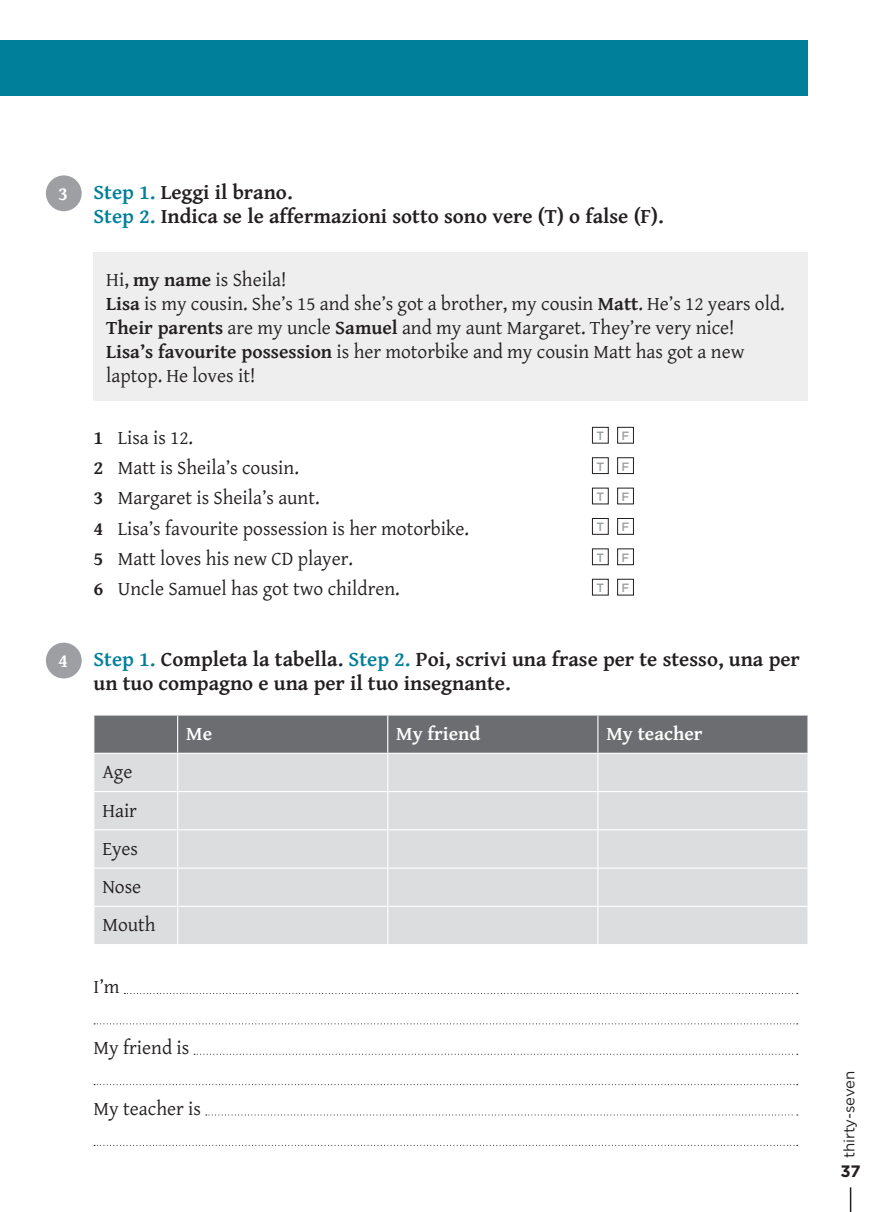
<style>
.page{position:relative;width:893px;height:1212px;background:#fff}
.page>*{position:absolute;margin:0;border:0;box-sizing:border-box;transform-origin:0 0}
.t1{font:700 21px/24px "Kind 06";color:#231f20}
.t2{font:19.5px/24px "Kind 10";color:#231f20}
.t3{font:700 19.5px "Kind 10";color:#fff}
.t4{font:700 16.5px "Gotham";color:#231f20}
.t5{font:15px "Gotham";letter-spacing:-.005em;color:#231f20}
.t6{font:500 12px "Gotham";color:#9d9fa2}
.s1{font-family:"Kind 10";color:#007f9b}
.s2{font-weight:700}
</style>
<div class="page">
<div style="left:0;top:40px;width:808px;height:56px;background:#007f9b"></div>
<svg style="left:850px;top:1187px;width:1px;height:25px"></svg>
<div style="left:94px;top:252px;width:714px;height:148px;background:#eeeeef"></div>
<div style="left:46px;top:175px;width:36px;height:36px;background:#9d9fa2;border-radius:50%"></div>
<div style="left:46px;top:643px;width:36px;height:35px;background:#9d9fa2;border-radius:50%"></div>
<div style="left:592px;top:427px;width:17px;height:16px;border:1px solid #231f20"></div>
<div style="left:617px;top:427px;width:17px;height:16px;border:1px solid #231f20"></div>
<div style="left:592px;top:457px;width:17px;height:17px;border:1px solid #231f20"></div>
<div style="left:617px;top:457px;width:17px;height:17px;border:1px solid #231f20"></div>
<div style="left:592px;top:488px;width:17px;height:16px;border:1px solid #231f20"></div>
<div style="left:617px;top:488px;width:17px;height:16px;border:1px solid #231f20"></div>
<div style="left:592px;top:518px;width:17px;height:17px;border:1px solid #231f20"></div>
<div style="left:617px;top:518px;width:17px;height:17px;border:1px solid #231f20"></div>
<div style="left:592px;top:548px;width:17px;height:17px;border:1px solid #231f20"></div>
<div style="left:617px;top:548px;width:17px;height:17px;border:1px solid #231f20"></div>
<div style="left:592px;top:579px;width:17px;height:16px;border:1px solid #231f20"></div>
<div style="left:617px;top:579px;width:17px;height:16px;border:1px solid #231f20"></div>
<div style="left:94px;top:715px;width:713px;height:38px;background:#6c6d70"></div>
<div style="left:94px;top:754px;width:713px;height:190px;background:#dcdddf"></div>
<hr style="left:177px;top:715px;width:1px;height:38px;background:#fff">
<hr style="left:387px;top:715px;width:1px;height:38px;background:#fff">
<hr style="left:597px;top:715px;width:1px;height:38px;background:#fff">
<hr style="left:177px;top:754px;width:1px;height:37px;background:#fff">
<hr style="left:387px;top:754px;width:1px;height:37px;background:#fff">
<hr style="left:597px;top:754px;width:1px;height:37px;background:#fff">
<hr style="left:93px;top:791px;width:85px;height:1px;background:#fff">
<hr style="left:178px;top:791px;width:210px;height:1px;background:#fff">
<hr style="left:177px;top:792px;width:1px;height:37px;background:#fff">
<hr style="left:388px;top:791px;width:210px;height:1px;background:#fff">
<hr style="left:387px;top:792px;width:1px;height:37px;background:#fff">
<hr style="left:598px;top:791px;width:211px;height:1px;background:#fff">
<hr style="left:597px;top:792px;width:1px;height:37px;background:#fff">
<hr style="left:93px;top:829px;width:85px;height:1px;background:#fff">
<hr style="left:178px;top:829px;width:210px;height:1px;background:#fff">
<hr style="left:177px;top:830px;width:1px;height:37px;background:#fff">
<hr style="left:388px;top:829px;width:210px;height:1px;background:#fff">
<hr style="left:387px;top:830px;width:1px;height:37px;background:#fff">
<hr style="left:598px;top:829px;width:211px;height:1px;background:#fff">
<hr style="left:597px;top:830px;width:1px;height:37px;background:#fff">
<hr style="left:93px;top:867px;width:85px;height:2px;background:#fff">
<hr style="left:178px;top:867px;width:210px;height:2px;background:#fff">
<hr style="left:177px;top:869px;width:1px;height:37px;background:#fff">
<hr style="left:388px;top:867px;width:210px;height:2px;background:#fff">
<hr style="left:387px;top:869px;width:1px;height:37px;background:#fff">
<hr style="left:598px;top:867px;width:211px;height:2px;background:#fff">
<hr style="left:597px;top:869px;width:1px;height:37px;background:#fff">
<hr style="left:93px;top:906px;width:85px;height:1px;background:#fff">
<hr style="left:178px;top:906px;width:210px;height:1px;background:#fff">
<hr style="left:177px;top:907px;width:1px;height:37px;background:#fff">
<hr style="left:388px;top:906px;width:210px;height:1px;background:#fff">
<hr style="left:387px;top:907px;width:1px;height:37px;background:#fff">
<hr style="left:598px;top:906px;width:211px;height:1px;background:#fff">
<hr style="left:597px;top:907px;width:1px;height:37px;background:#fff">
<svg style="left:124px;top:993px;width:674px;height:1px"></svg>
<svg style="left:94px;top:1023px;width:704px;height:1px"></svg>
<svg style="left:194px;top:1054px;width:604px;height:1px"></svg>
<svg style="left:94px;top:1084px;width:704px;height:1px"></svg>
<svg style="left:206px;top:1114px;width:592px;height:1px"></svg>
<svg style="left:94px;top:1145px;width:704px;height:1px"></svg>
<p class="t3" style="left:58px;top:179px;width:11px">3</p>
<p class="t3" style="left:58px;top:646px;width:11px">4</p>
<p class="t1" style="left:94px;top:179px;width:572px"><span class="s1">Step 1.</span> Leggi il brano.<br><span class="s1">Step 2.</span> Indica se le affermazioni sotto sono vere (T) o false (F).</p>
<p class="t2" style="left:106px;top:267px;width:680px">Hi, <span class="s2">my name</span> is Sheila!<br><span class="s2">Lisa</span> is my cousin. She’s 15 and she’s got a brother, my cousin <span class="s2">Matt</span>. He’s 12 years old.<br><span class="s2">Their parents</span> are my uncle <span class="s2">Samuel</span> and my aunt Margaret. They’re very nice!<br><span class="s2">Lisa’s favourite possession</span> is her motorbike and my cousin Matt has got a new laptop. He loves it!</p>
<p class="t2" style="left:94px;top:424px;width:101px"><span class="s2">1</span> Lisa is 12.</p>
<p class="t6" style="left:596px;top:429px;width:34px">T F</p>
<p class="t2" style="left:94px;top:454px;width:207px"><span class="s2">2</span> Matt is Sheila’s cousin.</p>
<p class="t6" style="left:596px;top:460px;width:34px">T F</p>
<p class="t2" style="left:94px;top:485px;width:228px"><span class="s2">3</span> Margaret is Sheila’s aunt.</p>
<p class="t6" style="left:596px;top:490px;width:34px">T F</p>
<p class="t2" style="left:94px;top:515px;width:377px"><span class="s2">4</span> Lisa’s favourite possession is her motorbike.</p>
<p class="t6" style="left:596px;top:520px;width:34px">T F</p>
<p class="t2" style="left:94px;top:546px;width:261px"><span class="s2">5</span> Matt loves his new CD player.</p>
<p class="t6" style="left:596px;top:551px;width:34px">T F</p>
<p class="t2" style="left:94px;top:576px;width:308px"><span class="s2">6</span> Uncle Samuel has got two children.</p>
<p class="t6" style="left:596px;top:581px;width:34px">T F</p>
<p class="t1" style="left:94px;top:646px;width:708px"><span class="s1">Step 1.</span> Completa la tabella. <span class="s1">Step 2.</span> Poi, scrivi una frase per te stesso, una per un tuo compagno e una per il tuo insegnante.</p>
<p class="t2" style="left:102px;top:752px;width:55px;line-height:38.2px">Age<br>Hair<br>Eyes<br>Nose<br>Mouth</p>
<p class="t2" style="left:94px;top:974px;width:27px">I’m</p>
<p class="t3" style="left:186px;top:719px;width:27px">Me</p>
<p class="t3" style="left:396px;top:719px;width:86px">My friend</p>
<p class="t3" style="left:606px;top:719px;width:97px">My teacher</p>
<p class="t2" style="left:94px;top:1035px;width:97px">My friend is</p>
<p class="t2" style="left:94px;top:1095px;width:109px">My teacher is</p>
<p class="t5" style="left:841px;top:1158px;width:89px;rotate:-90deg">thirty-seven</p>
<p class="t4" style="left:840px;top:1161px;width:22px">37</p>
</div>
